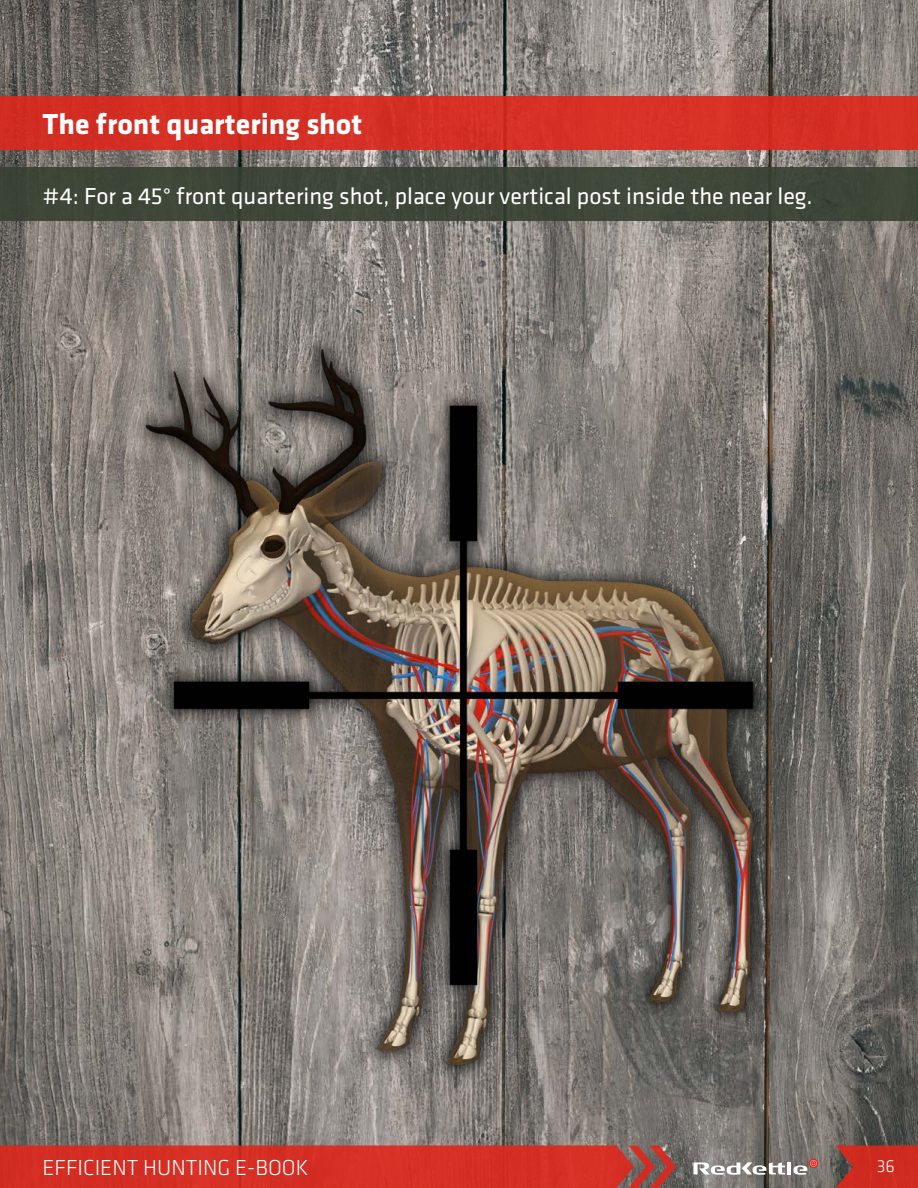
<style>
.page{position:relative;width:918px;height:1188px;background:#fff}
.page>*{position:absolute;margin:0;border:0;box-sizing:border-box;transform-origin:0 0}
.t1{font:700 30px "Klavika Basic";color:#fff}
.t2{font:24px "Klavika Basic";color:#fff}
.t3{font:300 22.5px "Klavika Basic";color:#fff}
.t4{font:300 18px "Klavika Basic";color:#fff}
</style>
<div class="page">
<img style="left:0;top:0;width:918px;height:1145px">
<svg style="left:0;top:1145px;width:918px;height:43px;background:#c03f36"></svg>
<div style="left:0;top:96px;width:918px;height:54px;background:#d53025"></div>
<img style="left:42px;top:336px;width:814px;height:747px">
<div style="left:0;top:167px;width:918px;height:54px;background:#3e4638"></div>
<p class="t1" style="left:43px;top:103px;width:321px">The front quartering shot</p>
<p class="t2" style="left:43px;top:180px;width:772px">#4: For a 45° front quartering shot, place your vertical post inside the near leg.</p>
<p class="t3" style="left:43px;top:1154px;width:268px">EFFICIENT HUNTING E-BOOK</p>
<p class="t4" style="left:877px;top:1155px;width:20px">36</p>
</div>
